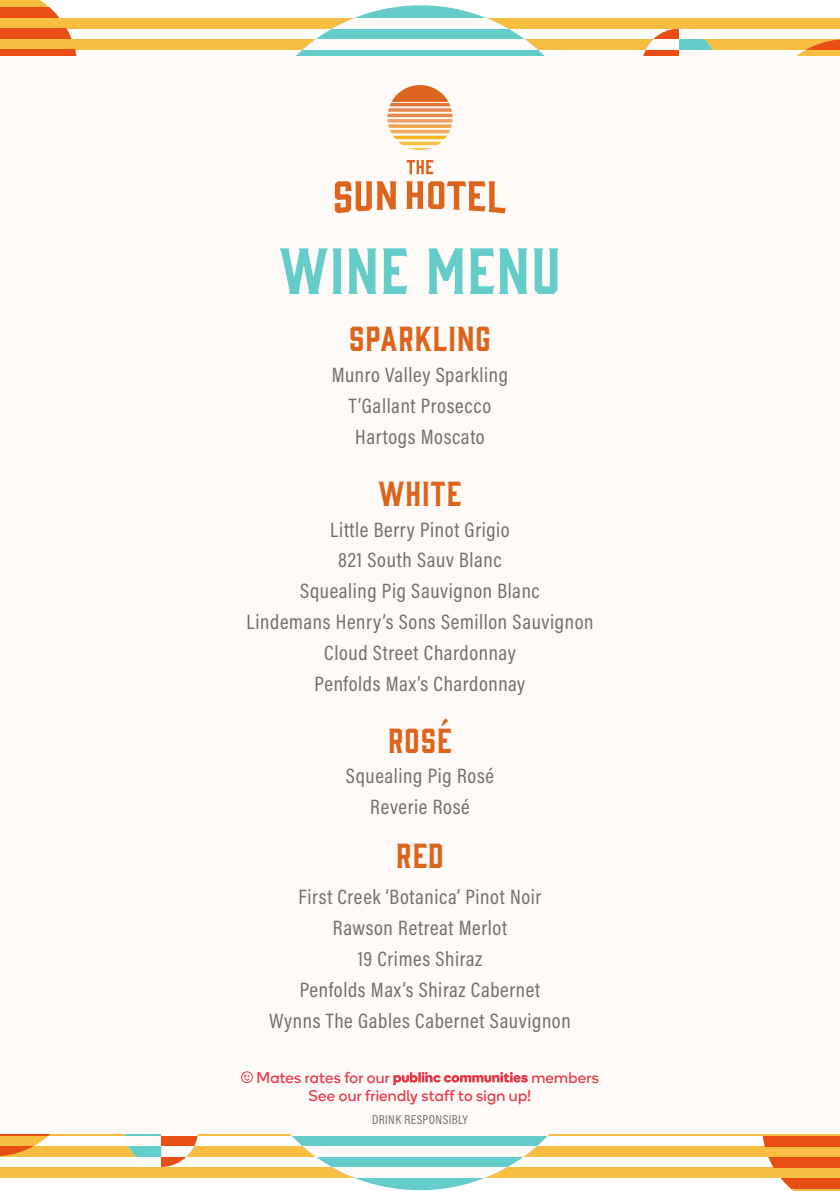
<style>
.page{position:relative;width:840px;height:1191px;background:#fff}
.page>*{position:absolute;margin:0;border:0;box-sizing:border-box;transform-origin:0 0}
.t1{font:60px "Gin";letter-spacing:.03em;color:#64ccc9}
.t2{font:32px "Gin";letter-spacing:.03em;color:#dc641d}
.t3{font:21px/30.8px "Acumin Pro Cond";letter-spacing:.03em;color:#776c67;text-align:center}
.t4{font:15.6px/18px "Boing";letter-spacing:.015em;color:#e73745}
.t5{font:13px "Acumin Pro Cond";letter-spacing:.03em;color:#776c67}
</style>
<div class="page">
<div style="left:0;top:18px;width:839px;height:11px;background:#f8bd41"></div>
<div style="left:0;top:39px;width:839px;height:11px;background:#f8bd41"></div>
<svg style="left:796px;top:50px;width:43px;height:6px"></svg>
<svg style="left:806px;top:39px;width:33px;height:11px"></svg>
<div style="left:641px;top:29px;width:74px;height:73px;background:#fdfaf7;border-radius:50%"></div>
<svg style="left:679px;top:39px;width:34px;height:11px"></svg>
<div style="left:242px;top:5px;width:356px;height:356px;background:#64ccc9;border-radius:50%"></div>
<svg style="left:331px;top:18px;width:178px;height:11px;background:#fbf2e1"></svg>
<div style="left:302px;top:39px;width:236px;height:11px;background:#fdfaf7"></div>
<svg style="left:643px;top:29px;width:35px;height:27px"></svg>
<svg style="left:643px;top:39px;width:35px;height:11px"></svg>
<svg style="left:0;top:0;width:72px;height:39px"></svg>
<svg style="left:0;top:7px;width:72px;height:10px"></svg>
<div style="left:0;top:28px;width:78px;height:10px;background:#e94e14"></div>
<svg style="left:0;top:49px;width:77px;height:7px"></svg>
<div style="left:0;top:1167px;width:839px;height:10px;background:#f8bd41"></div>
<div style="left:0;top:1146px;width:839px;height:10px;background:#f8bd41"></div>
<div style="left:0;top:1124px;width:839px;height:11px;background:#f8bd41"></div>
<svg style="left:0;top:1135px;width:78px;height:10px"></svg>
<svg style="left:0;top:1145px;width:36px;height:11px"></svg>
<svg style="left:0;top:1134px;width:51px;height:1px"></svg>
<div style="left:124px;top:1093px;width:74px;height:73px;background:#fdfaf7;border-radius:50%"></div>
<svg style="left:128px;top:1146px;width:33px;height:10px"></svg>
<div style="left:124px;top:1124px;width:74px;height:11px;background:#64ccc9"></div>
<div style="left:241px;top:834px;width:356px;height:356px;background:#64ccc9;border-radius:50%"></div>
<svg style="left:332px;top:1167px;width:176px;height:10px;background:#fbf3e3"></svg>
<div style="left:302px;top:1146px;width:235px;height:10px;background:#fdfaf7"></div>
<svg style="left:290px;top:1134px;width:260px;height:1px"></svg>
<svg style="left:161px;top:1135px;width:37px;height:31px"></svg>
<svg style="left:161px;top:1146px;width:37px;height:10px"></svg>
<div style="left:161px;top:1124px;width:37px;height:11px;background:#fdfaf7"></div>
<svg style="left:761px;top:1135px;width:78px;height:56px"></svg>
<svg style="left:761px;top:1178px;width:78px;height:10px"></svg>
<div style="left:761px;top:1157px;width:78px;height:10px;background:#e94e14"></div>
<div style="left:761px;top:1136px;width:78px;height:10px;background:#e94e14"></div>
<div style="left:0;top:57px;width:839px;height:1077px;background:#fdfaf7"></div>
<svg style="left:334px;top:181px;width:62px;height:32px"></svg>
<svg style="left:406px;top:181px;width:99px;height:32px"></svg>
<svg style="left:406px;top:160px;width:27px;height:14px"></svg>
<svg style="left:387px;top:85px;width:65px;height:65px"></svg>
<svg style="left:241px;top:1071px;width:12px;height:12px"></svg>
<svg style="left:393px;top:1072px;width:134px;height:13px"></svg>
<h1 class="t1" style="left:279px;top:229px;width:282px">WINE MENU</h1>
<h2 class="t2" style="left:349px;top:317px;width:143px">SPARKLING</h2>
<p class="t3" style="left:331px;top:359px;width:178px">Munro Valley Sparkling<br>T’Gallant Prosecco<br>Hartogs Moscato</p>
<h2 class="t2" style="left:378px;top:471px;width:84px">WHITE</h2>
<p class="t3" style="left:246px;top:513px;width:348px">Little Berry Pinot Grigio<br>821 South Sauv Blanc<br>Squealing Pig Sauvignon Blanc<br>Lindemans Henry’s Sons Semillon Sauvignon<br>Cloud Street Chardonnay<br>Penfolds Max’s Chardonnay</p>
<h2 class="t2" style="left:388px;top:718px;width:65px">ROSÉ</h2>
<p class="t3" style="left:346px;top:760px;width:149px">Squealing Pig Rosé<br>Reverie Rosé</p>
<h2 class="t2" style="left:396px;top:833px;width:49px">RED</h2>
<p class="t3" style="left:269px;top:881px;width:303px">First Creek ‘Botanica’ Pinot Noir<br>Rawson Retreat Merlot<br>19 Crimes Shiraz<br>Penfolds Max’s Shiraz Cabernet<br>Wynns The Gables Cabernet Sauvignon</p>
<p class="t4" style="left:256px;top:1068px;width:135px">Mates rates for our</p>
<p class="t4" style="left:308px;top:1068px;width:291px;text-indent:222px">members<br>See our friendly staff to sign up!</p>
<p class="t5" style="left:372px;top:1110px;width:97px">DRINK RESPONSIBLY</p>
</div>
